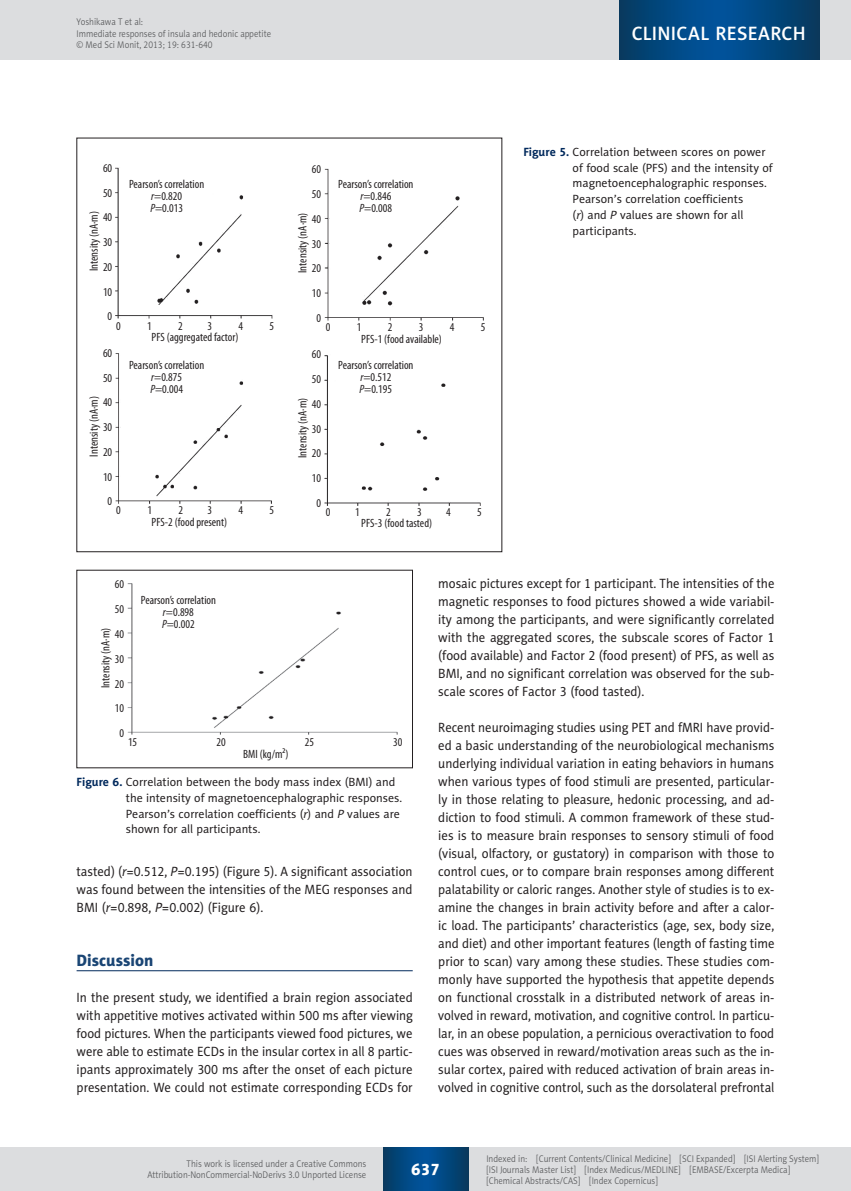
<style>
.page{position:relative;width:851px;height:1191px;background:#fff}
.page>*{position:absolute;margin:0;border:0;box-sizing:border-box;transform-origin:0 0}
.t1{font:19.5px "Naomi Sans EFN Medium";letter-spacing:.015em;color:#fff}
.MSM_Headline_1{font:16.5px "Naomi Sans EFN Heavy";color:#1a4574}
.t2{font:16.5px "Naomi Sans EFN Heavy";color:#fff}
.MSM_Body{font:13.5px/18px "Naomi Sans EFN";color:#231f20;text-align:justify;scale:.94 1}
.MSM_Body-2{font:13.5px/18px "Naomi Sans EFN";color:#231f20;text-align:justify;scale:.95 1}
.t3{font:condensed 12px/24.8px "Myriad Pro";color:#231f20;text-align:center}
.MSM_Rycina_tytul{font:12px/15.8px "Naomi Sans EFN";color:#231f20}
.t4{font:9.75px/11.2px "Naomi Sans EFN Light";color:#57585a;scale:.9 1}
.s1{font-style:italic}
.s2{font-weight:700;color:#00295c}
</style>
<div class="page">
<hr style="left:77px;top:970px;width:335px;height:1px;background:#00295c">
<img style="left:115px;top:167px;width:369px;height:339px">
<img style="left:127px;top:583px;width:271px;height:152px">
<div style="left:0;top:1148px;width:850px;height:43px;background:#dcdddf"></div>
<svg style="left:383px;top:1148px;width:85px;height:42px;background:#02477e"></svg>
<div style="left:0;top:0;width:850px;height:60px;background:#dcdddf"></div>
<svg style="left:619px;top:0;width:200px;height:60px;background:#02477e"></svg>
<p class="t4" style="left:77px;top:16px;width:217px">Yoshikawa T et al:<br>Immediate responses of insula and hedonic appetite © Med Sci Monit, 2013; 19: 631-640</p>
<h1 class="t1" style="left:631px;top:22px;width:175px">CLINICAL RESEARCH</h1>
<p class="t3" style="left:103px;top:155px;width:11px">60<br>50<br>40<br>30<br>20<br>10<br>0</p>
<p class="t3" style="left:312px;top:157px;width:11px">60<br>50<br>40<br>30<br>20<br>10<br>0</p>
<p class="t3" style="left:129px;top:177px;width:77px;line-height:12px">Pearson’s correlation <span class="s1">r</span>=0.820<br><span class="s1">P</span>=0.013</p>
<p class="t3" style="left:338px;top:177px;width:77px;line-height:12px">Pearson’s correlation <span class="s1">r</span>=0.846<br><span class="s1">P</span>=0.008</p>
<p class="t3" style="left:81px;top:271px;width:62px;rotate:-90deg">Intensity (nA·m)</p>
<p class="t3" style="left:290px;top:273px;width:62px;rotate:-90deg">Intensity (nA·m)</p>
<p class="t3" style="left:116px;top:313px;width:6px">0</p>
<p class="t3" style="left:147px;top:313px;width:6px">1</p>
<p class="t3" style="left:178px;top:313px;width:6px">2</p>
<p class="t3" style="left:207px;top:313px;width:6px">3</p>
<p class="t3" style="left:238px;top:313px;width:6px">4</p>
<p class="t3" style="left:269px;top:313px;width:6px">5</p>
<p class="t3" style="left:152px;top:325px;width:88px">PFS (aggregated factor)</p>
<p class="t3" style="left:326px;top:315px;width:6px">0</p>
<p class="t3" style="left:357px;top:315px;width:6px">1</p>
<p class="t3" style="left:388px;top:315px;width:6px">2</p>
<p class="t3" style="left:419px;top:315px;width:6px">3</p>
<p class="t3" style="left:450px;top:315px;width:6px">4</p>
<p class="t3" style="left:481px;top:315px;width:6px">5</p>
<p class="t3" style="left:361px;top:326px;width:82px">PFS-1 (food available)</p>
<p class="t3" style="left:103px;top:340px;width:11px">60<br>50<br>40<br>30<br>20<br>10<br>0</p>
<p class="t3" style="left:312px;top:342px;width:11px">60<br>50<br>40<br>30<br>20<br>10<br>0</p>
<p class="t3" style="left:129px;top:358px;width:77px;line-height:12px">Pearson’s correlation <span class="s1">r</span>=0.875<br><span class="s1">P</span>=0.004</p>
<p class="t3" style="left:338px;top:358px;width:77px;line-height:12px">Pearson’s correlation <span class="s1">r</span>=0.512<br><span class="s1">P</span>=0.195</p>
<p class="t3" style="left:81px;top:456px;width:62px;rotate:-90deg">Intensity (nA·m)</p>
<p class="t3" style="left:290px;top:458px;width:62px;rotate:-90deg">Intensity (nA·m)</p>
<p class="t3" style="left:116px;top:497px;width:6px">0</p>
<p class="t3" style="left:147px;top:497px;width:6px">1</p>
<p class="t3" style="left:178px;top:497px;width:6px">2</p>
<p class="t3" style="left:207px;top:497px;width:6px">3</p>
<p class="t3" style="left:238px;top:497px;width:6px">4</p>
<p class="t3" style="left:269px;top:497px;width:6px">5</p>
<p class="t3" style="left:152px;top:509px;width:77px">PFS-2 (food present)</p>
<p class="t3" style="left:326px;top:499px;width:6px">0</p>
<p class="t3" style="left:355px;top:499px;width:6px">1</p>
<p class="t3" style="left:386px;top:499px;width:6px">2</p>
<p class="t3" style="left:417px;top:499px;width:6px">3</p>
<p class="t3" style="left:446px;top:499px;width:6px">4</p>
<p class="t3" style="left:477px;top:499px;width:6px">5</p>
<p class="t3" style="left:361px;top:511px;width:72px">PFS-3 (food tasted)</p>
<p class="MSM_Rycina_tytul" style="left:572px;top:144px;width:202px;text-indent:-49px"><span class="s2">Figure 5.</span> Correlation between scores on power of food scale (PFS) and the intensity of magnetoencephalographic responses.<br>Pearson’s correlation coefficients<br>(<span class="s1">r</span>) and <span class="s1">P</span> values are shown for all participants.</p>
<p class="t3" style="left:115px;top:572px;width:11px">60<br>50<br>40<br>30<br>20<br>10<br>0</p>
<p class="t3" style="left:141px;top:594px;width:77px;line-height:12px">Pearson’s correlation <span class="s1">r</span>=0.898<br><span class="s1">P</span>=0.002</p>
<p class="t3" style="left:93px;top:688px;width:62px;rotate:-90deg">Intensity (nA·m)</p>
<p class="t3" style="left:128px;top:730px;width:11px">15</p>
<p class="t3" style="left:216px;top:730px;width:11px">20</p>
<p class="t3" style="left:305px;top:730px;width:11px">25</p>
<p class="t3" style="left:393px;top:730px;width:11px">30</p>
<p class="t3" style="left:243px;top:741px;width:47px">BMI (kg/m2)</p>
<p class="MSM_Rycina_tytul" style="left:126px;top:774px;width:278px;text-indent:-49px"><span class="s2">Figure 6.</span> Correlation between the body mass index (BMI) and the intensity of magnetoencephalographic responses.<br>Pearson’s correlation coefficients (<span class="s1">r</span>) and <span class="s1">P</span> values are shown for all participants.</p>
<p class="MSM_Body-2" style="left:77px;top:862px;width:355px">tasted) (<span class="s1">r</span>=0.512, <span class="s1">P</span>=0.195) (Figure 5). A significant association was found between the intensities of the MEG responses and BMI (<span class="s1">r</span>=0.898, <span class="s1">P</span>=0.002) (Figure 6).</p>
<p class="MSM_Headline_1" style="left:77px;top:950px;width:78px">Discussion</p>
<p class="MSM_Body-2" style="left:77px;top:988px;width:355px">In the present study, we identified a brain region associated with appetitive motives activated within 500 ms after viewing food pictures. When the participants viewed food pictures, we were able to estimate ECDs in the insular cortex in all 8 partic&shy;ipants approximately 300 ms after the onset of each picture presentation. We could not estimate corresponding ECDs for</p>
<p class="MSM_Body" style="left:438px;top:574px;width:359px">mosaic pictures except for 1 participant. The intensities of the magnetic responses to food pictures showed a wide variabil&shy;ity among the participants, and were significantly correlated with the aggregated scores, the subscale scores of Factor 1 (food available) and Factor 2 (food present) of PFS, as well as BMI, and no significant correlation was observed for the sub&shy;scale scores of Factor 3 (food tasted).</p>
<p class="MSM_Body" style="left:438px;top:718px;width:359px">Recent neuroimaging studies using PET and fMRI have provid&shy;ed a basic understanding of the neurobiological mechanisms underlying individual variation in eating behaviors in humans when various types of food stimuli are presented, particular&shy;ly in those relating to pleasure, hedonic processing, and ad&shy;diction to food stimuli. A common framework of these stud&shy;ies is to measure brain responses to sensory stimuli of food (visual, olfactory, or gustatory) in comparison with those to control cues, or to compare brain responses among different palatability or caloric ranges. Another style of studies is to ex&shy;amine the changes in brain activity before and after a calor&shy;ic load. The participants’ characteristics (age, sex, body size, and diet) and other important features (length of fasting time prior to scan) vary among these studies. These studies com&shy;monly have supported the hypothesis that appetite depends on functional crosstalk in a distributed network of areas in&shy;volved in reward, motivation, and cognitive control. In particu&shy;lar, in an obese population, a pernicious overactivation to food cues was observed in reward/motivation areas such as the in&shy;sular cortex, paired with reduced activation of brain areas in&shy;volved in cognitive control, such as the dorsolateral prefrontal</p>
<p class="t4" style="left:147px;top:1158px;width:245px;text-align:right">This work is licensed under a Creative Commons<br>Attribution-NonCommercial-NoDerivs 3.0 Unported License</p>
<p class="t2" style="left:411px;top:1159px;width:30px">637</p>
<p class="t4" style="left:486px;top:1152px;width:371px">Indexed in: [Current Contents/Clinical Medicine] [SCI Expanded] [ISI Alerting System] [ISI Journals Master List] [Index Medicus/MEDLINE] [EMBASE/Excerpta Medica] [Chemical Abstracts/CAS] [Index Copernicus]</p>
</div>
